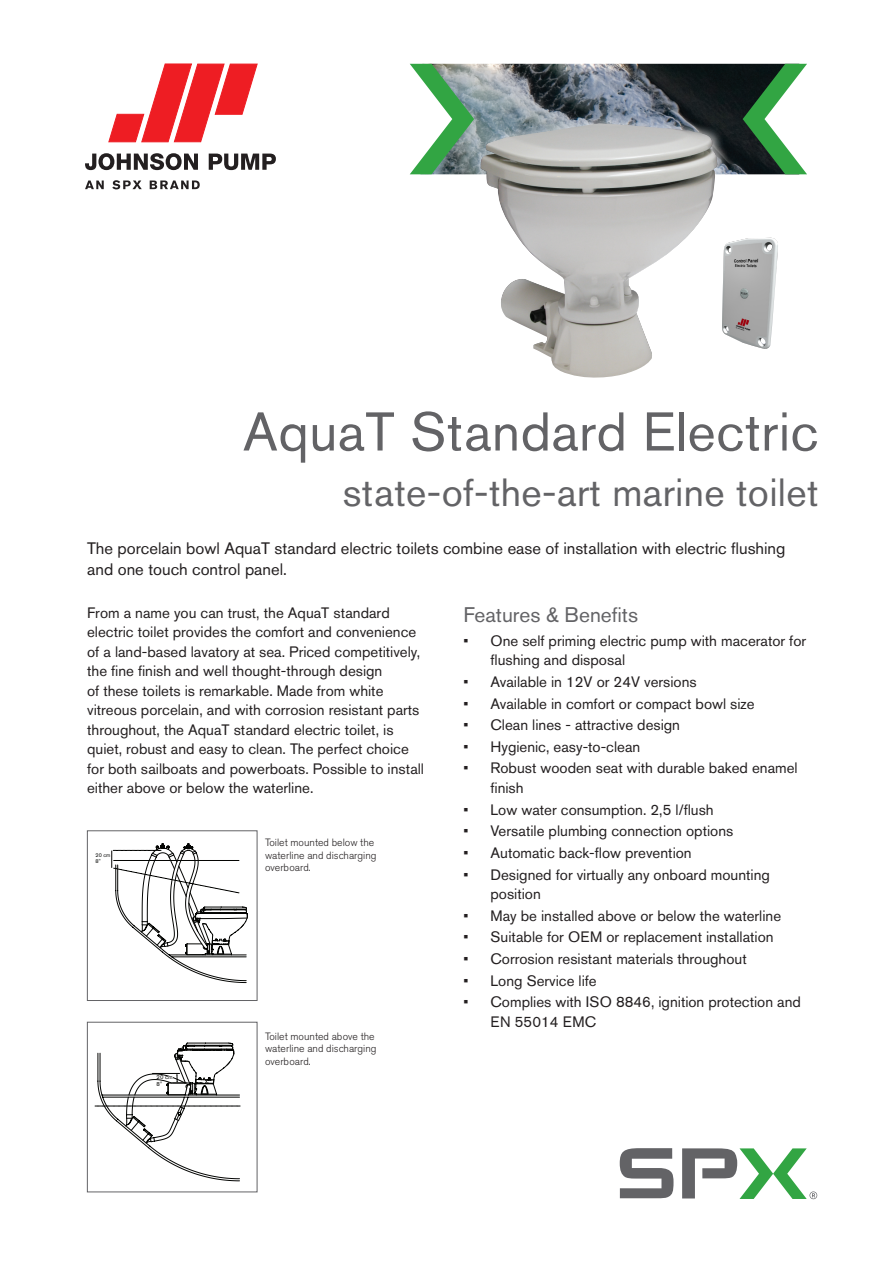
<style>
.page{position:relative;width:893px;height:1263px;background:#fff}
.page>*{position:absolute;margin:0;border:0;box-sizing:border-box;transform-origin:0 0}
.Heading{font:54px "Akzidenz Grotesk BE";letter-spacing:.01em;color:#636366}
.Heading-2{font:39px "Akzidenz Grotesk BE";letter-spacing:.01em;color:#636366}
.Text{font:21px "Akzidenz Grotesk BE";color:#636366}
.Preamble{font:16.5px/21px "Akzidenz Grotesk BE";color:#231f20}
.Text-2{font:15px/19.5px "Akzidenz Grotesk BE";color:#231f20}
.Bread{font:300 10.5px/12.6px "Akzidenz Grotesk BE";color:#231f20}
.t1{font:5.85px/7.1px "Akzidenz Grotesk BE";color:#040503}
.t2{font:5.4px/6.6px "Akzidenz Grotesk BE";color:#040503}
</style>
<div class="page">
<svg style="left:85px;top:153px;width:113px;height:17px"></svg>
<svg style="left:209px;top:154px;width:67px;height:16px"></svg>
<svg style="left:108px;top:64px;width:150px;height:78px"></svg>
<svg style="left:85px;top:180px;width:19px;height:9px"></svg>
<svg style="left:112px;top:180px;width:30px;height:9px"></svg>
<svg style="left:150px;top:180px;width:50px;height:9px"></svg>
<img style="left:474px;top:64px;width:269px;height:110px">
<div style="left:476px;top:114px;width:253px;height:270px;background:#fff;opacity:.6"></div>
<img style="left:479px;top:123px;width:238px;height:256px">
<div style="left:87px;top:830px;width:170px;height:171px;border:1px solid #636366"></div>
<svg style="left:111px;top:843px;width:137px;height:140px"></svg>
<div style="left:87px;top:1022px;width:170px;height:170px;border:1px solid #636366"></div>
<svg style="left:95px;top:1043px;width:145px;height:138px"></svg>
<img style="left:722px;top:238px;width:56px;height:112px">
<svg style="left:410px;top:64px;width:64px;height:110px"></svg>
<svg style="left:743px;top:64px;width:64px;height:110px"></svg>
<svg style="left:620px;top:1148px;width:53px;height:50px"></svg>
<svg style="left:682px;top:1148px;width:135px;height:51px"></svg>
<p class="Heading" style="left:243px;top:400px;width:577px">AquaT Standard Electric</p>
<p class="Heading-2" style="left:343px;top:469px;width:477px">state-of-the-art marine toilet</p>
<p class="Preamble" style="left:87px;top:538px;width:700px">The porcelain bowl AquaT standard electric toilets combine ease of installation with electric flushing and one touch control panel.</p>
<p class="Text-2" style="left:87px;top:602px;width:338px">From a name you can trust, the AquaT standard electric toilet provides the comfort and convenience of a land-based lavatory at sea. Priced competitively, the fine finish and well thought-through design<br>of these toilets is remarkable. Made from white vitreous porcelain, and with corrosion resistant parts throughout, the AquaT standard electric toilet, is quiet, robust and easy to clean. The perfect choice for both sailboats and powerboats. Possible to install either above or below the waterline.</p>
<p class="Text" style="left:463px;top:602px;width:176px">Features &amp; Benefits</p>
<p class="Text-2" style="left:490px;top:631px;width:317px;text-indent:-27px">• One self priming electric pump with macerator for flushing and disposal</p>
<p class="Text-2" style="left:463px;top:672px;width:235px">• Available in 12V or 24V versions</p>
<p class="Text-2" style="left:463px;top:693px;width:293px">• Available in comfort or compact bowl size</p>
<p class="Text-2" style="left:463px;top:715px;width:218px">• Clean lines - attractive design</p>
<p class="Text-2" style="left:463px;top:737px;width:178px">• Hygienic, easy-to-clean</p>
<p class="Text-2" style="left:490px;top:758px;width:309px;text-indent:-27px">• Robust wooden seat with durable baked enamel finish</p>
<p class="Text-2" style="left:463px;top:799px;width:252px">• Low water consumption. 2,5 l/flush</p>
<p class="Text-2" style="left:463px;top:821px;width:271px">• Versatile plumbing connection options</p>
<p class="Text-2" style="left:463px;top:843px;width:230px">• Automatic back-flow prevention</p>
<p class="Text-2" style="left:490px;top:864px;width:281px;text-indent:-27px">• Designed for virtually any onboard mounting position</p>
<p class="Text-2" style="left:463px;top:905px;width:319px">• May be installed above or below the waterline</p>
<p class="Text-2" style="left:463px;top:927px;width:312px">• Suitable for OEM or replacement installation</p>
<p class="Text-2" style="left:463px;top:949px;width:285px">• Corrosion resistant materials throughout</p>
<p class="Text-2" style="left:463px;top:970px;width:135px">• Long Service life</p>
<p class="Text-2" style="left:490px;top:992px;width:312px;text-indent:-27px">• Complies with ISO 8846, ignition protection and<br>EN 55014 EMC</p>
<p class="Bread" style="left:265px;top:836px;width:113px">Toilet mounted below the waterline and discharging overboard.</p>
<p class="t2" style="left:96px;top:851px;width:16px">20 cm<br>8"</p>
<p class="t1" style="left:157px;top:1073px;width:18px">20 cm<br>8"</p>
<p class="Bread" style="left:265px;top:1030px;width:113px">Toilet mounted above the waterline and discharging overboard.</p>
</div>
